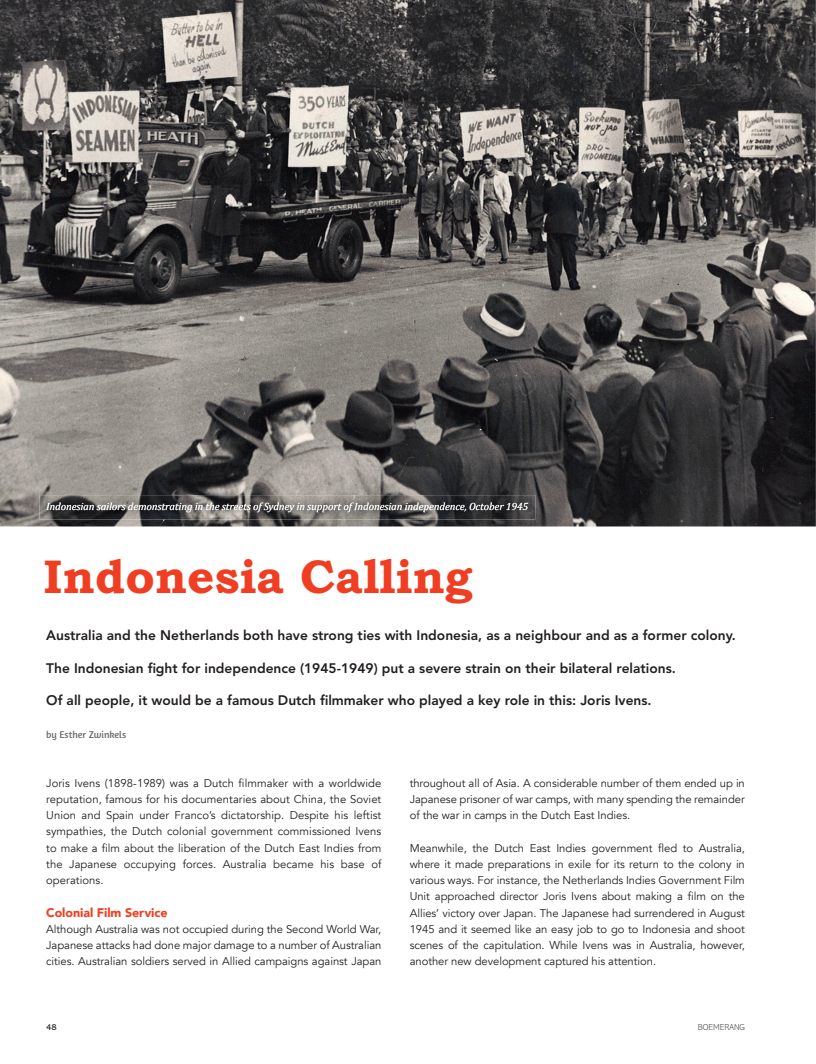
<style>
.page{position:relative;width:816px;height:1064px;background:#fff}
.page>*{position:absolute;margin:0;border:0;box-sizing:border-box;transform-origin:0 0}
.t1{font:700 47.5px "Bookman Old Style Std";color:#ef3e22}
.t2{font:800 13.75px "Avenir LT Std";color:#231f20}
.t3{font:900 12.5px "Avenir";letter-spacing:-.005em;color:#ef3e22}
.t4{font:11.25px/16.2px "Avenir";letter-spacing:-.005em;color:#231f20;text-align:justify}
.t5{font:italic 10.62px "Cambria";letter-spacing:-.005em;color:#fff}
.t6{font:10px "Amaranth";color:#6c6d70}
.t7{font:200 8.75px "Abadi MT Std";color:#231f20}
.t8{font:8.75px "Abadi MT Std";color:#231f20}
</style>
<div class="page">
<img style="left:0;top:0;width:815px;height:526px">
<img style="left:40px;top:495px;width:495px;height:24px">
<img style="left:46px;top:502px;width:482px;height:10px">
<p class="t5" style="left:46px;top:500px;width:483px">Indonesian sailors demonstrating in the streets of Sydney in support of Indonesian independence, October 1945</p>
<h1 class="t1" style="left:44px;top:548px;width:430px">Indonesia Calling</h1>
<p class="t2" style="left:46px;top:627px;width:690px">Australia and the Netherlands both have strong ties with Indonesia, as a neighbour and as a former colony.</p>
<p class="t2" style="left:46px;top:659px;width:631px">The Indonesian fight for independence (1945-1949) put a severe strain on their bilateral relations.</p>
<p class="t2" style="left:46px;top:692px;width:606px">Of all people, it would be a famous Dutch filmmaker who played a key role in this: Joris Ivens.</p>
<p class="t6" style="left:46px;top:728px;width:82px">by Esther Zwinkels</p>
<p class="t4" style="left:46px;top:774px;width:336px">Joris Ivens (1898-1989) was a Dutch filmmaker with a worldwide reputation, famous for his documentaries about China, the Soviet Union and Spain under Franco’s dictatorship. Despite his leftist sympathies, the Dutch colonial government commissioned Ivens to make a film about the liberation of the Dutch East Indies from the Japanese occupying forces. Australia became his base of operations.</p>
<p class="t3" style="left:46px;top:901px;width:123px">Colonial Film Service</p>
<p class="t4" style="left:46px;top:920px;width:336px">Although Australia was not occupied during the Second World War, Japanese attacks had done major damage to a number of Australian cities. Australian soldiers served in Allied campaigns against Japan</p>
<p class="t4" style="left:409px;top:774px;width:336px">throughout all of Asia. A considerable number of them ended up in Japanese prisoner of war camps, with many spending the remainder of the war in camps in the Dutch East Indies.</p>
<p class="t4" style="left:409px;top:839px;width:336px">Meanwhile, the Dutch East Indies government fled to Australia, where it made preparations in exile for its return to the colony in various ways. For instance, the Netherlands Indies Government Film Unit approached director Joris Ivens about making a film on the Allies’ victory over Japan. The Japanese had surrendered in August 1945 and it seemed like an easy job to go to Indonesia and shoot scenes of the capitulation. While Ivens was in Australia, however, another new development captured his attention.</p>
<p class="t8" style="left:46px;top:1022px;width:12px">48</p>
<p class="t7" style="left:697px;top:1022px;width:48px">BOEMERANG</p>
</div>
